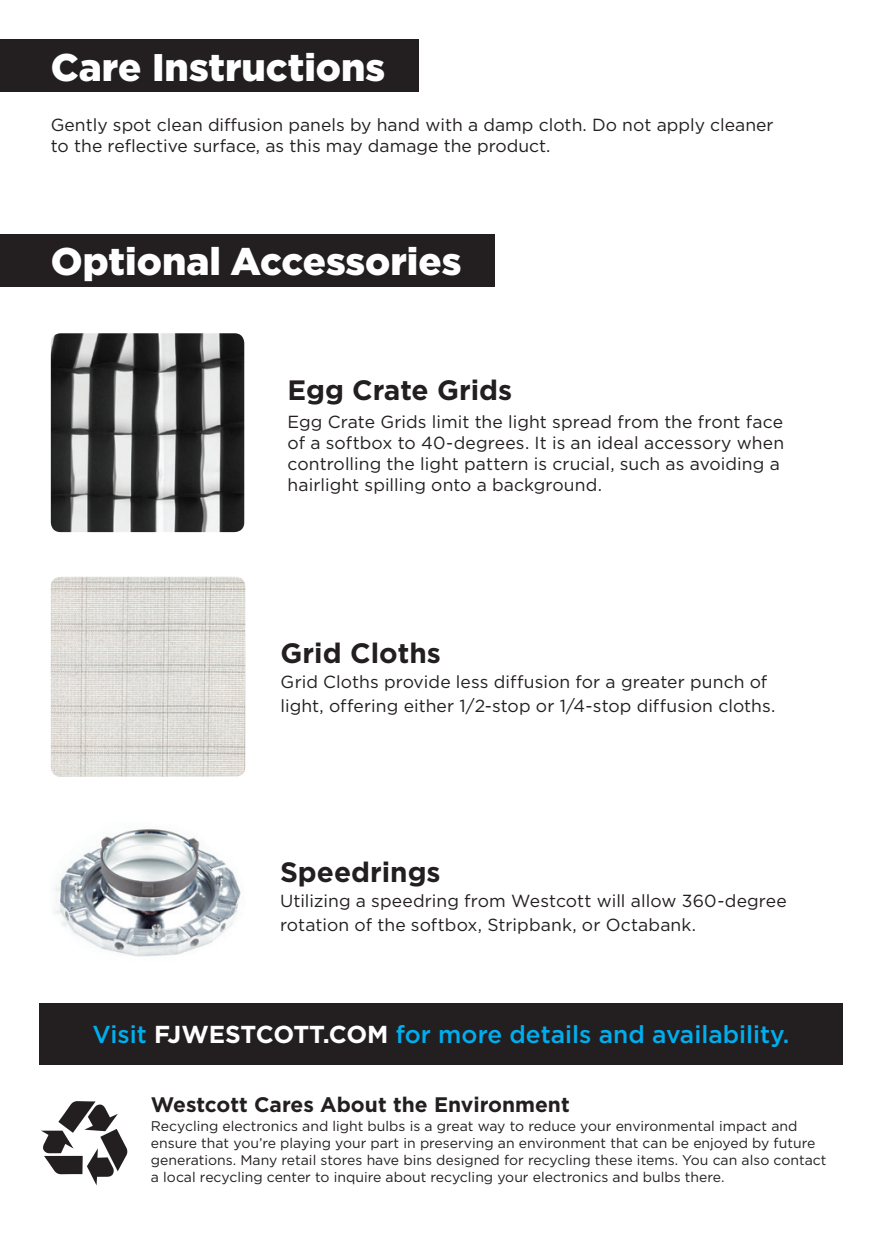
<style>
.page{position:relative;width:882px;height:1260px;background:#fff}
.page>*{position:absolute;margin:0;border:0;box-sizing:border-box;transform-origin:0 0}
.t1{font:900 38.5px "Gotham";color:#fff}
.t2{font:700 28px "Gotham";color:#231f20}
.t3{font:500 24.5px "Gotham";color:#00aeef}
.t4{font:700 21px "Gotham";color:#231f20}
.t5{font:17.5px/21px "Gotham";color:#231f20}
.t6{font:14px/16.8px "Gotham";color:#231f20}
.s1{font-weight:700;color:#fff}
</style>
<div class="page">
<div style="left:39px;top:1003px;width:804px;height:61px;background:#231f20"></div>
<div style="left:0;top:39px;width:418px;height:53px;background:#231f20"></div>
<div style="left:0;top:234px;width:494px;height:52px;background:#231f20"></div>
<svg style="left:41px;top:1101px;width:86px;height:84px"></svg>
<img style="left:51px;top:333px;width:193px;height:199px">
<img style="left:51px;top:577px;width:194px;height:200px">
<img style="left:54px;top:828px;width:187px;height:129px">
<h1 class="t1" style="left:51px;top:41px;width:336px">Care Instructions</h1>
<p class="t5" style="left:51px;top:114px;width:724px">Gently spot clean diffusion panels by hand with a damp cloth. Do not apply cleaner to the reflective surface, as this may damage the product.</p>
<h1 class="t1" style="left:51px;top:235px;width:412px">Optional Accessories</h1>
<h2 class="t2" style="left:288px;top:371px;width:226px">Egg Crate Grids</h2>
<p class="t5" style="left:288px;top:411px;width:498px">Egg Crate Grids limit the light spread from the front face of a softbox to 40-degrees. It is an ideal accessory when controlling the light pattern is crucial, such as avoiding a hairlight spilling onto a background.</p>
<h2 class="t2" style="left:281px;top:635px;width:162px">Grid Cloths</h2>
<p class="t5" style="left:281px;top:669px;width:496px;line-height:24.5px">Grid Cloths provide less diffusion for a greater punch of light, offering either 1/2-stop or 1/4-stop diffusion cloths.</p>
<h2 class="t2" style="left:280px;top:854px;width:162px">Speedrings</h2>
<p class="t5" style="left:280px;top:888px;width:508px;line-height:24.5px">Utilizing a speedring from Westcott will allow 360-degree rotation of the softbox, Stripbank, or Octabank.</p>
<h3 class="t3" style="left:93px;top:1019px;width:698px">Visit <span class="s1">FJWESTCOTT.COM</span> for more details and availability.</h3>
<p class="t4" style="left:151px;top:1090px;width:420px">Westcott Cares About the Environment</p>
<p class="t6" style="left:151px;top:1118px;width:677px">Recycling electronics and light bulbs is a great way to reduce your environmental impact and ensure that you’re playing your part in preserving an environment that can be enjoyed by future generations. Many retail stores have bins designed for recycling these items. You can also contact a local recycling center to inquire about recycling your electronics and bulbs there.</p>
</div>
